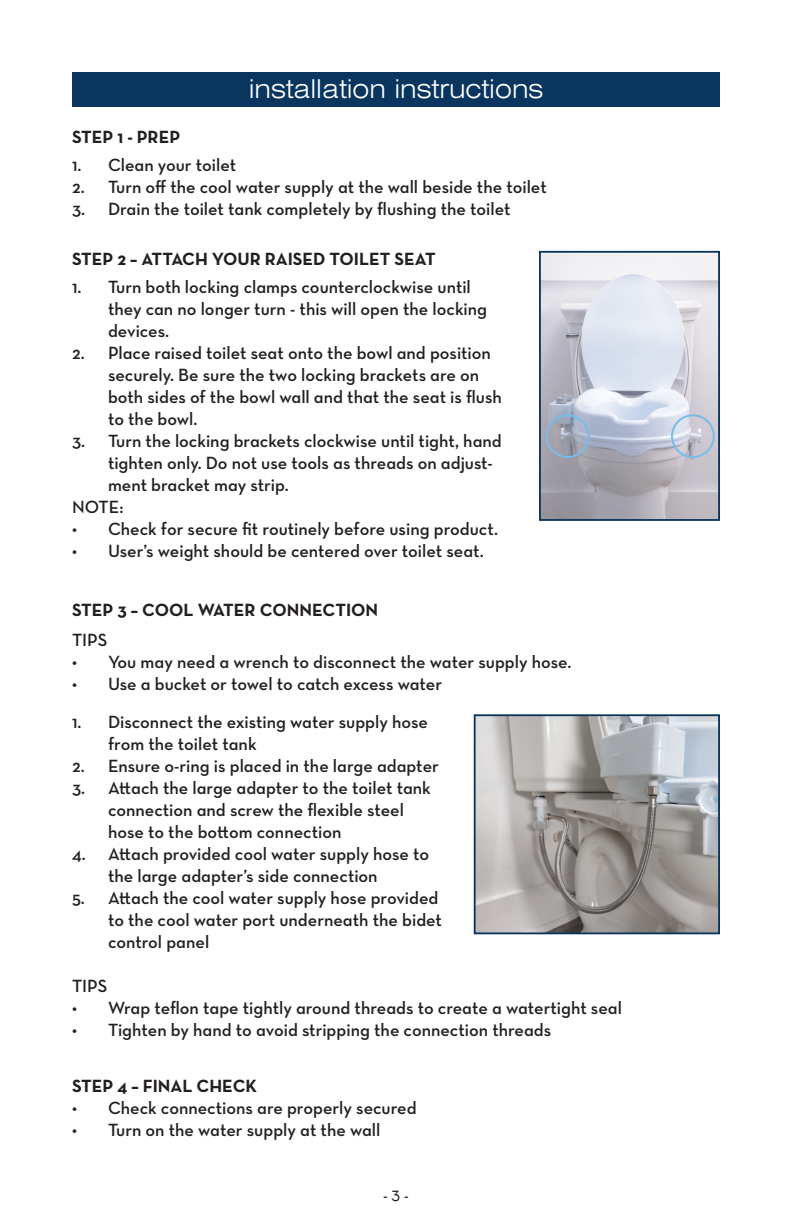
<style>
.page{position:relative;width:792px;height:1224px;background:#fff}
.page>*{position:absolute;margin:0;border:0;box-sizing:border-box;transform-origin:0 0}
.t1{font:300 expanded 26px "Swiss 721 BT";color:#fff}
.t2{font:500 20px "Neutraface Display TT";color:#231f20}
.t3{font:18px/22px "Neutraface Text Demi Alt";color:#231f20}
.t4{font:700 18px "Neutraface Text";color:#231f20}
</style>
<div class="page">
<div style="left:72px;top:72px;width:648px;height:34px;background:#0a355e"></div>
<img style="left:542px;top:254px;width:175px;height:264px">
<div style="left:539px;top:251px;width:181px;height:270px;border:2px solid #0a355e"></div>
<img style="left:477px;top:717px;width:240px;height:214px">
<div style="left:474px;top:714px;width:246px;height:220px;border:2px solid #0a355e"></div>
<div style="left:671px;top:414px;width:44px;height:44px;border:2px solid #78bde8;border-radius:50%"></div>
<div style="left:546px;top:414px;width:44px;height:44px;border:2px solid #78bde8;border-radius:50%"></div>
<p class="t1" style="left:249px;top:73px;width:296px">installation instructions</p>
<p class="t4" style="left:72px;top:125px;width:110px">STEP 1 - PREP</p>
<p class="t3" style="left:72px;top:154px;width:166px">1. Clean your toilet</p>
<p class="t3" style="left:72px;top:176px;width:476px">2. Turn off the cool water supply at the wall beside the toilet</p>
<p class="t3" style="left:72px;top:198px;width:440px">3. Drain the toilet tank completely by flushing the toilet</p>
<p class="t4" style="left:72px;top:247px;width:365px">STEP 2 – ATTACH YOUR RAISED TOILET SEAT</p>
<p class="t3" style="left:108px;top:275px;width:381px;text-indent:-36px">1. Turn both locking clamps counterclockwise until they can no longer turn - this will open the locking devices.</p>
<p class="t3" style="left:108px;top:341px;width:395px;text-indent:-36px">2. Place raised toilet seat onto the bowl and position securely. Be sure the two locking brackets are on both sides of the bowl wall and that the seat is flush to the bowl.</p>
<p class="t3" style="left:108px;top:429px;width:395px;text-indent:-36px">3. Turn the locking brackets clockwise until tight, hand tighten only. Do not use tools as threads on adjust&shy;ment bracket may strip.</p>
<p class="t3" style="left:72px;top:495px;width:53px">NOTE:</p>
<p class="t3" style="left:72px;top:517px;width:428px">• Check for secure fit routinely before using product.</p>
<p class="t3" style="left:72px;top:539px;width:413px">• User’s weight should be centered over toilet seat.</p>
<p class="t4" style="left:72px;top:598px;width:308px">STEP 3 – COOL WATER CONNECTION</p>
<p class="t3" style="left:72px;top:629px;width:37px">TIPS</p>
<p class="t3" style="left:72px;top:651px;width:501px">• You may need a wrench to disconnect the water supply hose.</p>
<p class="t3" style="left:72px;top:673px;width:372px">• Use a bucket or towel to catch excess water</p>
<p class="t3" style="left:108px;top:711px;width:322px;text-indent:-36px">1. Disconnect the existing water supply hose from the toilet tank</p>
<p class="t3" style="left:72px;top:755px;width:368px">2. Ensure o-ring is placed in the large adapter</p>
<p class="t3" style="left:108px;top:777px;width:324px;text-indent:-36px">3. Attach the large adapter to the toilet tank connection and screw the flexible steel hose to the bottom connection</p>
<p class="t3" style="left:108px;top:843px;width:323px;text-indent:-36px">4. Attach provided cool water supply hose to the large adapter’s side connection</p>
<p class="t3" style="left:108px;top:887px;width:336px;text-indent:-36px">5. Attach the cool water supply hose provided to the cool water port underneath the bidet control panel</p>
<p class="t3" style="left:72px;top:975px;width:37px">TIPS</p>
<p class="t3" style="left:72px;top:997px;width:552px">• Wrap teflon tape tightly around threads to create a watertight seal</p>
<p class="t3" style="left:72px;top:1019px;width:481px">• Tighten by hand to avoid stripping the connection threads</p>
<p class="t4" style="left:72px;top:1074px;width:187px">STEP 4 – FINAL CHECK</p>
<p class="t3" style="left:72px;top:1096px;width:346px">• Check connections are properly secured</p>
<p class="t3" style="left:72px;top:1118px;width:310px">• Turn on the water supply at the wall</p>
<p class="t2" style="left:383px;top:1183px;width:27px">- 3 -</p>
</div>
